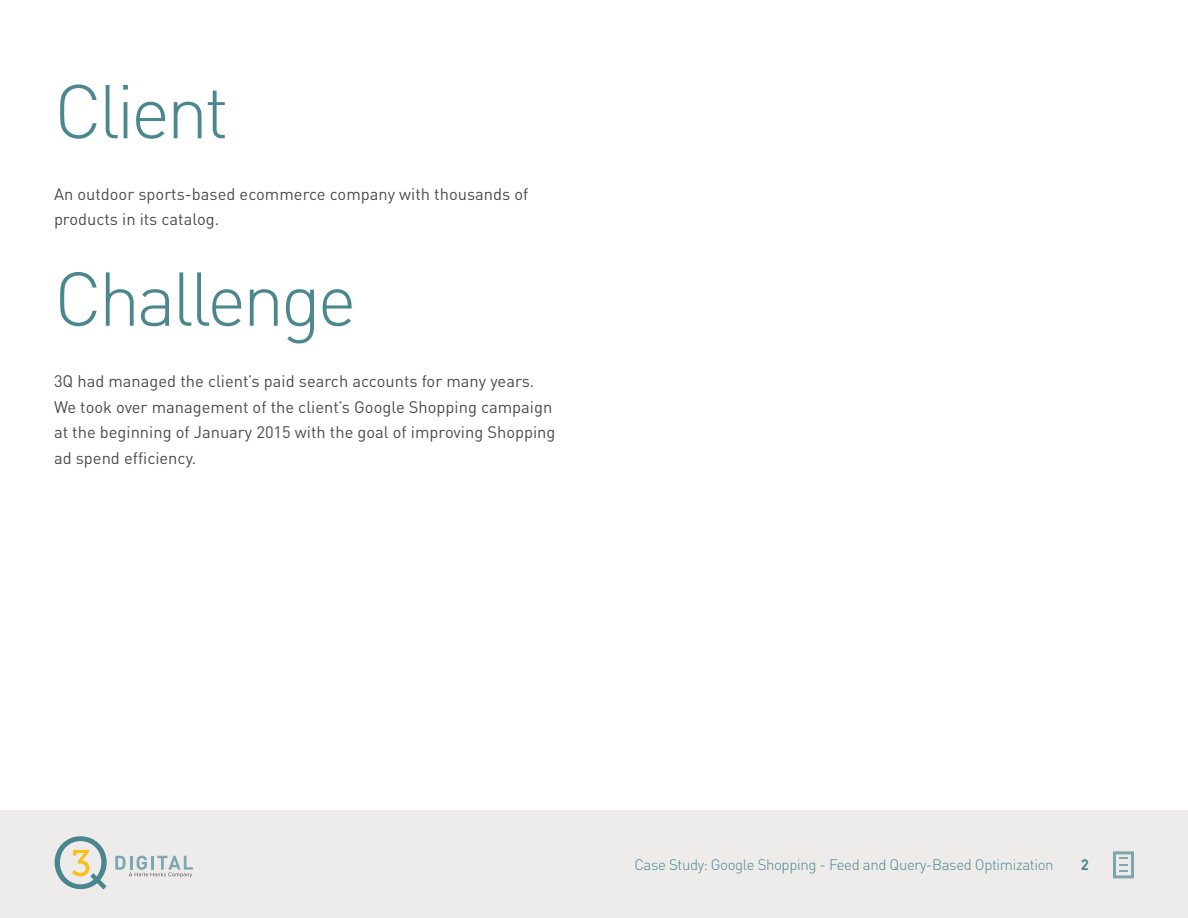
<style>
.page{position:relative;width:1188px;height:918px;background:#fff}
.page>*{position:absolute;margin:0;border:0;box-sizing:border-box;transform-origin:0 0}
.Paragraph{font:300 75px "DINOT";letter-spacing:-.05em;color:#4c878f}
.Paragraph-2{font:16.5px/25.5px "DINOT";color:#4c4c4c}
.t1{font:300 15px "DINOT";letter-spacing:-.025em;color:#4c878f}
.t2{font:700 15px "DINOT";color:#4c878f}
</style>
<div class="page">
<div style="left:0;top:810px;width:1188px;height:108px;background:#eeebeb"></div>
<svg style="left:1113px;top:851px;width:21px;height:27px"></svg>
<svg style="left:55px;top:836px;width:52px;height:54px"></svg>
<svg style="left:115px;top:856px;width:78px;height:21px"></svg>
<p class="Paragraph" style="left:54px;top:65px;width:176px">Client</p>
<p class="Paragraph-2" style="left:54px;top:181px;width:476px">An outdoor sports-based ecommerce company with thousands of products in its catalog.</p>
<p class="Paragraph" style="left:54px;top:253px;width:304px">Challenge</p>
<p class="Paragraph-2" style="left:54px;top:368px;width:503px">3Q had managed the client’s paid search accounts for many years.<br>We took over management of the client’s Google Shopping campaign at the beginning of January 2015 with the goal of improving Shopping ad spend efficiency.</p>
<p class="t1" style="left:634px;top:856px;width:421px">Case Study: Google Shopping - Feed and Query-Based Optimization</p>
<p class="t2" style="left:1081px;top:855px;width:10px">2</p>
</div>
